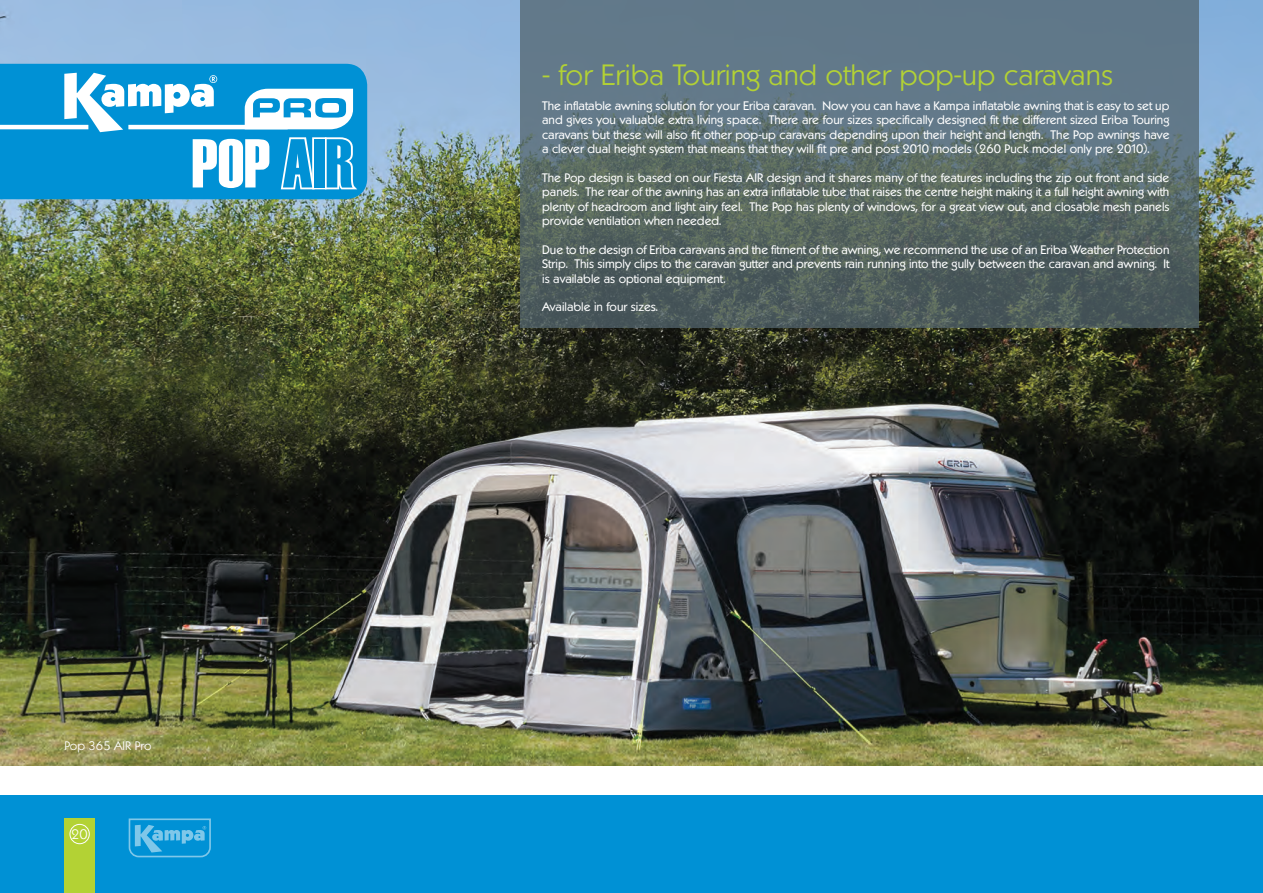
<style>
.page{position:relative;width:1263px;height:893px;background:#fff}
.page>*{position:absolute;margin:0;border:0;box-sizing:border-box;transform-origin:0 0}
.t1{font:69px "Haettenschweiler";color:#fff}
.t2{font:300 28.5px "Koblenz Serial";color:#b3d234}
.t3{font:300 13.5px "Koblenz Serial";color:#fff}
.t4{font:12px/14.4px "Koblenz Serial";color:#fff;text-align:justify}
.t5{font:300 12px "Koblenz Serial";color:#fff}
.s1{color:#0091d5}
</style>
<div class="page">
<div style="left:0;top:795px;width:1263px;height:98px;background:#0091d5"></div>
<div style="left:64px;top:818px;width:31px;height:75px;background:#b3d234"></div>
<div style="left:70px;top:824px;width:20px;height:20px;border:1px solid #fff;border-radius:50%"></div>
<svg style="left:128px;top:818px;width:83px;height:40px"></svg>
<img style="left:0;top:0;width:1263px;height:765px">
<div style="left:0;top:64px;width:367px;height:135px;background:#0091d5"></div>
<svg style="left:64px;top:73px;width:153px;height:59px"></svg>
<hr style="left:0;top:125px;width:88px;height:4px;background:#fff">
<hr style="left:128px;top:125px;width:160px;height:4px;background:#fff">
<svg style="left:245px;top:89px;width:119px;height:102px"></svg>
<svg style="left:520px;top:0;width:679px;height:327px;background:#596c70"></svg>
<p class="t1" style="left:191px;top:124px;width:163px">POP <span class="s1">AIR</span></p>
<p class="t5" style="left:65px;top:739px;width:89px">Pop 365 AIR Pro</p>
<p class="t3" style="left:71px;top:826px;width:18px">20</p>
<p class="t2" style="left:542px;top:58px;width:572px">- for Eriba Touring and other pop-up caravans</p>
<p class="t4" style="left:542px;top:98px;width:629px">The inflatable awning solution for your Eriba caravan. Now you can have a Kampa inflatable awning that is easy to set up and gives you valuable extra living space. There are four sizes specifically designed fit the different sized Eriba Touring caravans but these will also fit other pop-up caravans depending upon their height and length. The Pop awnings have a clever dual height system that means that they will fit pre and post 2010 models (260 Puck model only pre 2010).</p>
<p class="t4" style="left:542px;top:170px;width:629px">The Pop design is based on our Fiesta AIR design and it shares many of the features including the zip out front and side panels. The rear of the awning has an extra inflatable tube that raises the centre height making it a full height awning with plenty of headroom and light airy feel. The Pop has plenty of windows, for a great view out, and closable mesh panels provide ventilation when needed.</p>
<p class="t4" style="left:542px;top:242px;width:629px">Due to the design of Eriba caravans and the fitment of the awning, we recommend the use of an Eriba Weather Protection Strip. This simply clips to the caravan gutter and prevents rain running into the gully between the caravan and awning. It is available as optional equipment.</p>
<p class="t4" style="left:542px;top:300px;width:117px">Available in four sizes.</p>
</div>
